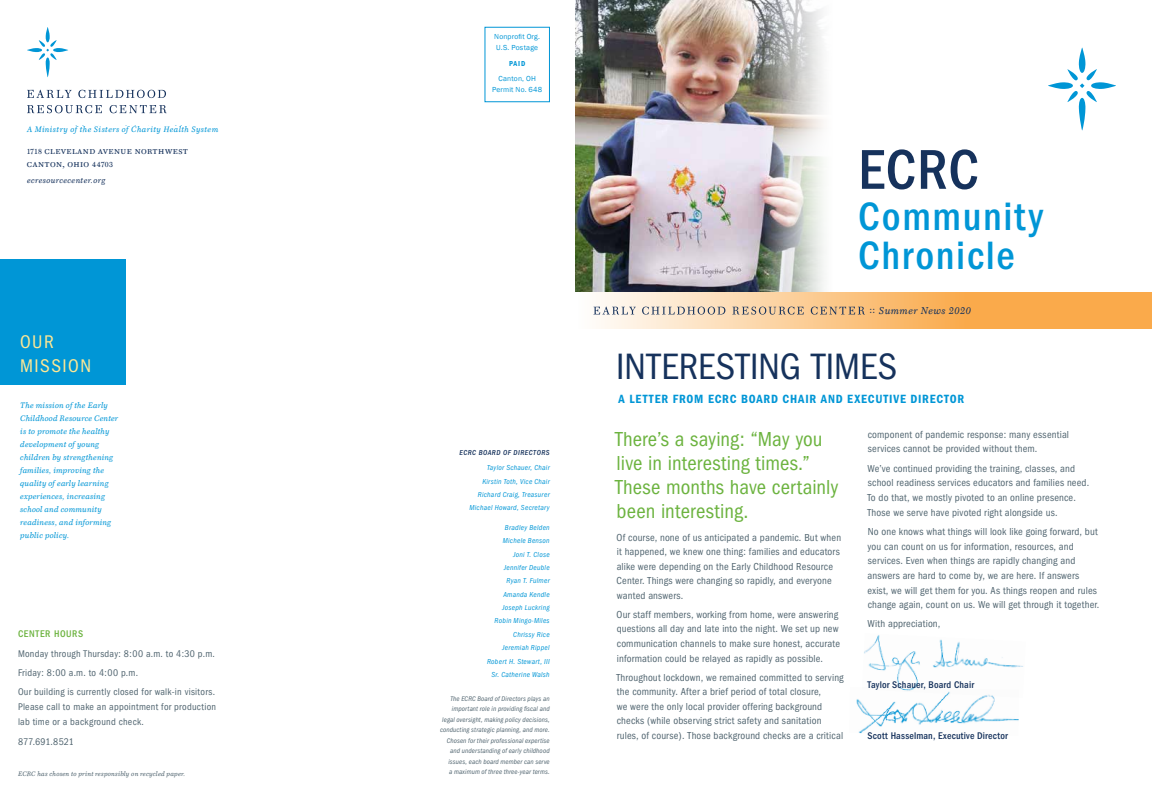
<style>
.page{position:relative;width:1152px;height:792px;background:#fff}
.page>*{position:absolute;margin:0;border:0;box-sizing:border-box;transform-origin:0 0}
.t1{font:500 condensed 58px "Franklin Gothic";color:#16325c}
.t2{font:500 condensed 41px/39px "Franklin Gothic";letter-spacing:.04em;color:#0096d6}
.t3{font:condensed 38px "Franklin Gothic";letter-spacing:.005em;color:#16325c}
.t4{font:condensed 21px/24px "Franklin Gothic";letter-spacing:.005em;color:#6cb33f}
.t5{font:condensed 19px/24px "Franklin Gothic";letter-spacing:.075em;color:#ffe894}
.t6{font:600 condensed 12.4px "Franklin Gothic";letter-spacing:.065em;color:#0096d6}
.t7{font:condensed 10.5px/14.5px "Franklin Gothic";letter-spacing:.015em;color:#516570}
.t8{font:condensed 10px/19.3px "Franklin Gothic";letter-spacing:.025em;color:#516570}
.t9{font:500 condensed 10px "Franklin Gothic";letter-spacing:.02em;color:#16325c}
.t10{font:italic 10px "Mt.Augustine";letter-spacing:.06em;color:#16325c}
.t11{font:500 condensed 10px "Franklin Gothic";letter-spacing:.06em;color:#6cb33f}
.t12{font:9.5px/12.8px "Mt.Augustine Small Caps";letter-spacing:.055em;color:#16325c}
.t13{font:italic 8px/13px "Mt.Augustine";letter-spacing:.035em;color:#0096d6}
.t14{font:italic 8px "Mt.Augustine";letter-spacing:.065em;color:#0096d6}
.t15{font:italic 8px "Mt.Augustine";letter-spacing:.065em;color:#16325c}
.t16{font:italic condensed 7.5px/13.4px "Franklin Gothic";letter-spacing:.035em;color:#0096d6;text-align:right}
.t17{font:7.5px/11px "Franklin Gothic";letter-spacing:.025em;color:#0096d6}
.t18{font:italic 500 condensed 7.5px "Franklin Gothic";letter-spacing:.065em;color:#16325c}
.t19{font:600 condensed 7.5px "Franklin Gothic";color:#0096d6}
.t20{font:italic condensed 7px/10.5px "Franklin Gothic";letter-spacing:.015em;color:#516570;text-align:right}
.t21{font:italic 6.5px "Mt.Augustine";letter-spacing:.04em;color:#516570}
.s1{font-size:7.5px}
.s2{font-family:"Mt.Augustine Roman";font-style:normal}
</style>
<div class="page">
<img style="left:575px;top:0;width:183px;height:292px">
<img style="left:758px;top:0;width:66px;height:292px">
<svg style="left:1048px;top:48px;width:68px;height:82px"></svg>
<svg style="left:593px;top:292px;width:559px;height:36px;background:#fac17e"></svg>
<svg style="left:594px;top:307px;width:271px;height:8px;background:#c9b7a3"></svg>
<div style="left:0;top:259px;width:126px;height:126px;background:#0096d6"></div>
<img style="left:864px;top:635px;width:159px;height:52px">
<img style="left:856px;top:687px;width:163px;height:47px">
<svg style="left:27px;top:27px;width:41px;height:50px"></svg>
<svg style="left:27px;top:105px;width:140px;height:8px"></svg>
<svg style="left:27px;top:90px;width:139px;height:8px"></svg>
<p class="t14" style="left:27px;top:126px;width:193px">A Ministry of the Sisters of Charity Health System</p>
<p class="t12" style="left:27px;top:144px;width:162px"><span class="s1">1718</span> cleveland avenue northwest canton, ohio <span class="s1">44703</span></p>
<p class="t15" style="left:27px;top:177px;width:80px">ecresourcecenter.org</p>
<h3 class="t5" style="left:20px;top:330px;width:72px">OUR<br>MISSION</h3>
<p class="t13" style="left:20px;top:399px;width:99px">The mission of the Early<br>Childhood Resource Center is to promote the healthy development of young children by strengthening families, improving the quality of early learning experiences, increasing school and community readiness, and informing public policy.</p>
<p class="t11" style="left:18px;top:628px;width:67px">CENTER HOURS</p>
<p class="t8" style="left:18px;top:644px;width:199px">Monday through Thursday: 8:00 a.m. to 4:30 p.m.<br>Friday: 8:00 a.m. to 4:00 p.m.<br>Our building is currently closed for walk-in visitors.</p>
<p class="t8" style="left:18px;top:700px;width:200px;line-height:15px">Please call to make an appointment for production lab time or a background check.</p>
<p class="t8" style="left:18px;top:732px;width:57px">877.691.8521</p>
<p class="t21" style="left:18px;top:772px;width:169px">ECRC has chosen to print responsibly on recycled paper.</p>
<p class="t17" style="left:494px;top:31px;width:47px">Nonprofit Org.<br>U.S. Postage</p>
<p class="t19" style="left:509px;top:59px;width:18px">PAID</p>
<p class="t17" style="left:492px;top:73px;width:52px;text-align:center">Canton, OH<br>Permit No. 648</p>
<p class="t18" style="left:459px;top:449px;width:92px">ECRC BOARD OF DIRECTORS</p>
<p class="t16" style="left:470px;top:461px;width:82px">Taylor Schauer, Chair<br>Kirstin Toth, Vice Chair<br>Richard Craig, Treasurer<br>Michael Howard, Secretary</p>
<p class="t16" style="left:487px;top:521px;width:64px">Bradley Belden<br>Michele Benson<br>Joni T. Close<br>Jennifer Deuble<br>Ryan T. Fulmer<br>Amanda Kendle<br>Joseph Luckring<br>Robin Mingo-Miles<br>Chrissy Rice<br>Jeremiah Rippel<br>Robert H. Stewart, III<br>Sr. Catherine Walsh</p>
<p class="t20" style="left:440px;top:693px;width:111px">The ECRC Board of Directors plays an important role in providing fiscal and legal oversight, making policy decisions, conducting strategic planning, and more.<br>Chosen for their professional expertise and understanding of early childhood issues, each board member can serve<br>a maximum of three three-year terms.</p>
<h1 class="t1" style="left:858px;top:137px;width:122px">ECRC</h1>
<h2 class="t2" style="left:858px;top:197px;width:186px">Community<br>Chronicle</h2>
<p class="t10" style="left:869px;top:307px;width:103px"><span class="s2">::</span> Summer News 2020</p>
<h3 class="t3" style="left:616px;top:345px;width:282px">INTERESTING TIMES</h3>
<p class="t6" style="left:619px;top:392px;width:347px">A LETTER FROM ECRC BOARD CHAIR AND EXECUTIVE DIRECTOR</p>
<h3 class="t4" style="left:615px;top:427px;width:225px">There’s a saying: “May you live in interesting times.”<br>These months have certainly been interesting.</h3>
<p class="t7" style="left:617px;top:530px;width:226px">Of course, none of us anticipated a pandemic. But when it happened, we knew one thing: families and educators alike were depending on the Early Childhood Resource Center. Things were changing so rapidly, and everyone wanted answers.</p>
<p class="t7" style="left:617px;top:607px;width:225px">Our staff members, working from home, were answering questions all day and late into the night. We set up new communication channels to make sure honest, accurate information could be relayed as rapidly as possible.</p>
<p class="t7" style="left:616px;top:670px;width:229px">Throughout lockdown, we remained committed to serving the community. After a brief period of total closure,<br>we were the only local provider offering background checks (while observing strict safety and sanitation rules, of course). Those background checks are a critical</p>
<p class="t7" style="left:868px;top:427px;width:203px">component of pandemic response: many essential services cannot be provided without them.</p>
<p class="t7" style="left:867px;top:461px;width:223px">We’ve continued providing the training, classes, and school readiness services educators and families need.<br>To do that, we mostly pivoted to an online presence.<br>Those we serve have pivoted right alongside us.</p>
<p class="t7" style="left:868px;top:524px;width:233px">No one knows what things will look like going forward, but you can count on us for information, resources, and services. Even when things are rapidly changing and answers are hard to come by, we are here. If answers exist, we will get them for you. As things reopen and rules change again, count on us. We will get through it together.</p>
<p class="t7" style="left:868px;top:617px;width:74px">With appreciation,</p>
<p class="t9" style="left:868px;top:679px;width:108px">Taylor Schauer, Board Chair</p>
<p class="t9" style="left:868px;top:730px;width:142px">Scott Hasselman, Executive Director</p>
</div>
